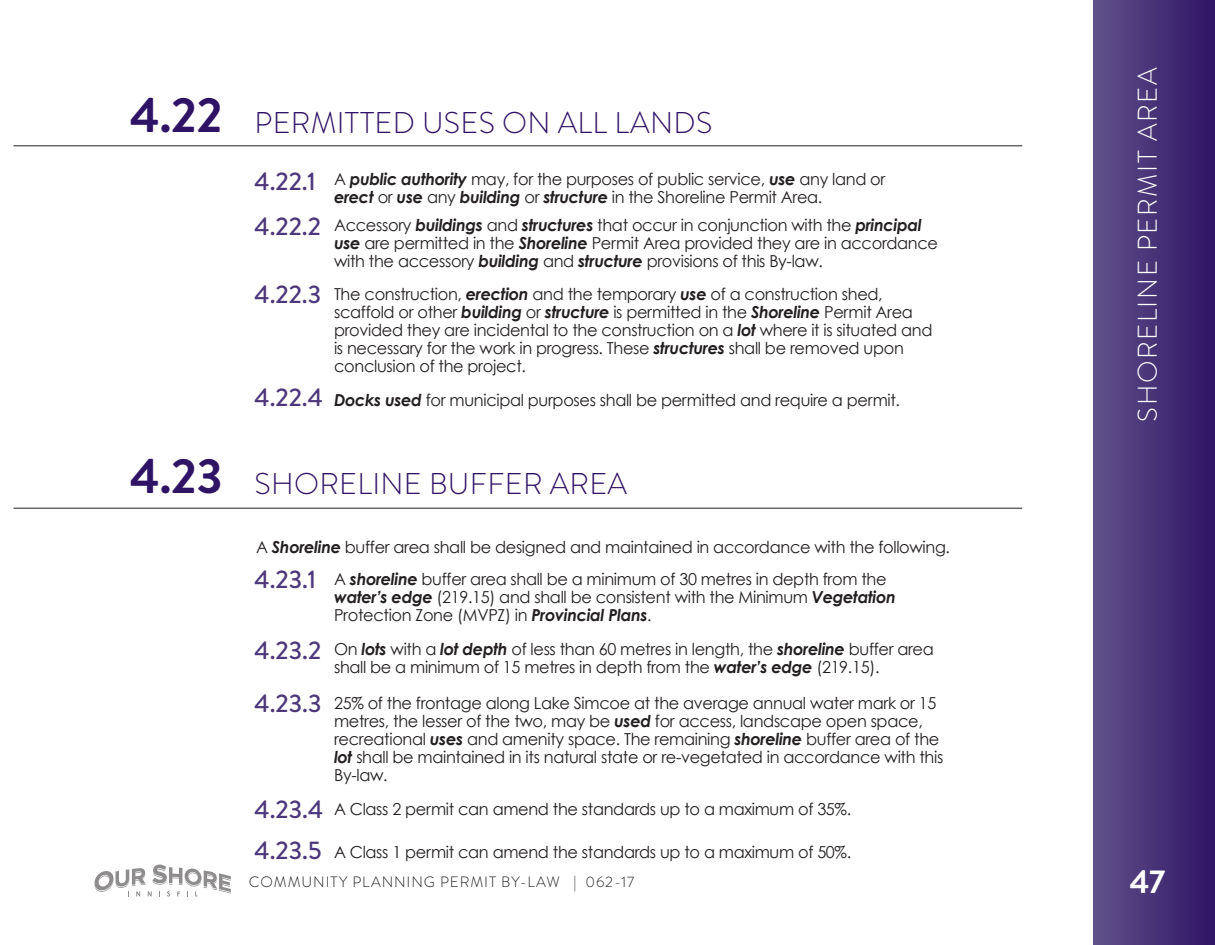
<style>
.page{position:relative;width:1215px;height:945px;background:#fff}
.page>*{position:absolute;margin:0;border:0;box-sizing:border-box;transform-origin:0 0}
.t1{font:700 33px "Brandon Grotesque";color:#fff}
.t2{font:300 30px "Brandon Grotesque";letter-spacing:.01em;color:#2f1365}
.t3{font:300 27px "Brandon Grotesque";letter-spacing:.06em;color:#fff}
.t4{font:16.5px/18px "Century Gothic";letter-spacing:-.02em;color:#231f20}
.t5{font:300 15px "Brandon Grotesque";letter-spacing:.06em;color:#231f20}
.s1{font-weight:700;font-size:49.5px}
.s2{font-family:"Brandon Grotesque";font-weight:500;font-size:25.5px;color:#4c387a}
.s3{font-weight:700;font-style:italic}
</style>
<div class="page">
<svg style="left:94px;top:865px;width:137px;height:32px"></svg>
<div style="left:1094px;top:0;width:121px;height:945px;background:linear-gradient(to right,#605189,#2f1465)"></div>
<hr style="left:13px;top:146px;width:1009px;height:1px;background:#231f20">
<hr style="left:13px;top:508px;width:1009px;height:1px;background:#231f20">
<h3 class="t2" style="left:130px;top:102px;width:584px"><span class="s1">4.22</span> PERMITTED USES ON ALL LANDS</h3>
<p class="t4" style="left:334px;top:170px;width:553px;text-indent:-80px"><span class="s2">4.22.1</span> A <span class="s3">public authority</span> may, for the purposes of public service, <span class="s3">use</span> any land or <span class="s3">erect</span> or <span class="s3">use</span> any <span class="s3">building</span> or <span class="s3">structure</span> in the Shoreline Permit Area.</p>
<p class="t4" style="left:334px;top:216px;width:606px;text-indent:-80px"><span class="s2">4.22.2</span> Accessory <span class="s3">buildings</span> and <span class="s3">structures</span> that occur in conjunction with the <span class="s3">principal use</span> are permitted in the <span class="s3">Shoreline</span> Permit Area provided they are in accordance with the accessory <span class="s3">building</span> and <span class="s3">structure</span> provisions of this By-law.</p>
<p class="t4" style="left:334px;top:285px;width:600px;text-indent:-80px"><span class="s2">4.22.3</span> The construction, <span class="s3">erection</span> and the temporary <span class="s3">use</span> of a construction shed, scaffold or other <span class="s3">building</span> or <span class="s3">structure</span> is permitted in the <span class="s3">Shoreline</span> Permit Area provided they are incidental to the construction on a <span class="s3">lot</span> where it is situated and is necessary for the work in progress. These <span class="s3">structures</span> shall be removed upon conclusion of the project.</p>
<p class="t4" style="left:255px;top:391px;width:647px"><span class="s2">4.22.4</span> <span class="s3">Docks used</span> for municipal purposes shall be permitted and require a permit.</p>
<h3 class="t2" style="left:130px;top:463px;width:499px"><span class="s1">4.23</span> SHORELINE BUFFER AREA</h3>
<p class="t4" style="left:256px;top:538px;width:696px">A <span class="s3">Shoreline</span> buffer area shall be designed and maintained in accordance with the following.</p>
<p class="t4" style="left:334px;top:570px;width:563px;text-indent:-80px"><span class="s2">4.23.1</span> A <span class="s3">shoreline</span> buffer area shall be a minimum of 30 metres in depth from the <span class="s3">water’s edge</span> (219.15) and shall be consistent with the Minimum <span class="s3">Vegetation<br></span>Protection Zone (MVPZ) in <span class="s3">Provincial Plans</span>.</p>
<p class="t4" style="left:334px;top:640px;width:601px;text-indent:-80px"><span class="s2">4.23.2</span> On <span class="s3">lots</span> with a <span class="s3">lot depth</span> of less than 60 metres in length, the <span class="s3">shoreline</span> buffer area shall be a minimum of 15 metres in depth from the <span class="s3">water’s edge</span> (219.15).</p>
<p class="t4" style="left:334px;top:694px;width:611px;text-indent:-80px"><span class="s2">4.23.3</span> 25% of the frontage along Lake Simcoe at the average annual water mark or 15 metres, the lesser of the two, may be <span class="s3">used</span> for access, landscape open space, recreational <span class="s3">uses</span> and amenity space. The remaining <span class="s3">shoreline</span> buffer area of the <span class="s3">lot</span> shall be maintained in its natural state or re-vegetated in accordance with this By-law.</p>
<p class="t4" style="left:255px;top:800px;width:598px"><span class="s2">4.23.4</span> A Class 2 permit can amend the standards up to a maximum of 35%.</p>
<p class="t4" style="left:255px;top:843px;width:598px"><span class="s2">4.23.5</span> A Class 1 permit can amend the standards up to a maximum of 50%.</p>
<p class="t5" style="left:249px;top:871px;width:387px">COMMUNITY PLANNING PERMIT BY-LAW | 062-17</p>
<h3 class="t3" style="left:1129px;top:422px;width:356px;rotate:-90deg">SHORELINE PERMIT AREA</h3>
<h1 class="t1" style="left:1130px;top:859px;width:37px">47</h1>
</div>
